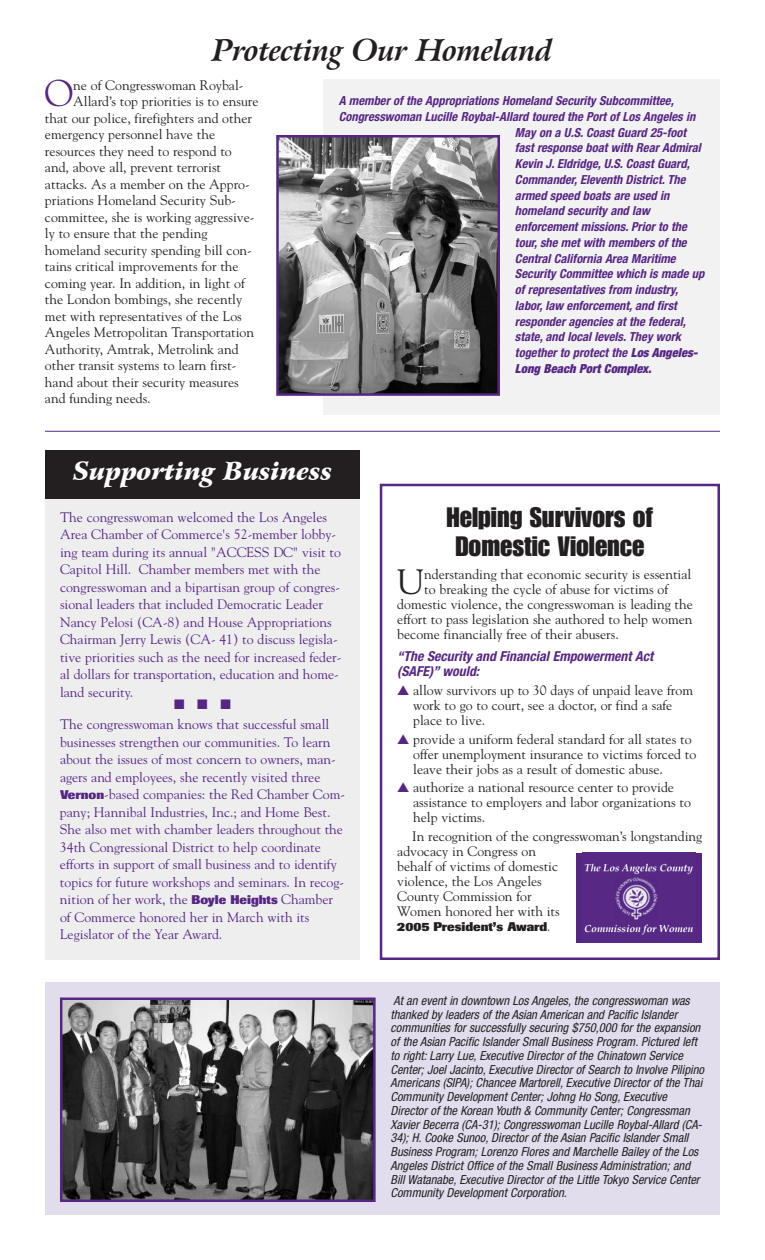
<style>
.page{position:relative;width:765px;height:1260px;background:#fff}
.page>*{position:absolute;margin:0;border:0;box-sizing:border-box;transform-origin:0 0}
.t1{font:37.12px "Goudy";color:#562684}
.t2{font:35px "Goudy";color:#231f20}
.t3{font:italic 700 30px "Arrus BT";letter-spacing:-.02em;color:#231f20}
.t4{font:27.5px/28.8px "Impact";color:#231f20;text-align:center}
.t5{font:italic 900 25px "Arrus BT";color:#fff}
.t6{font:13.75px/15px "Goudy";color:#231f20}
.t7{font:13.75px/17.5px "Goudy";color:#562684}
.t8{font:italic 700 condensed 13.75px/15px "Helvetica Neue";color:#562684}
.t9{font:13.75px "Zapf Dingbats";color:#562684}
.t10{font:italic condensed 12.5px/13.8px "Helvetica Neue";color:#231f20}
.t11{font:italic 700 condensed 12.5px "Helvetica Neue";color:#562684}
.t12{font:italic 900 condensed 12.5px "Helvetica Neue";color:#562684}
.t13{font:800 12.5px "Imago";color:#231f20}
.s1{font-weight:900}
.s2{font-family:"Imago";font-weight:800;font-size:12.5px}
.s3{color:#562684}
.s4{font-family:"Goudy";font-weight:400}
</style>
<div class="page">
<div style="left:45px;top:982px;width:675px;height:233px;background:#e2ddec"></div>
<div style="left:324px;top:79px;width:396px;height:336px;background:#f2f2f3"></div>
<img style="left:279px;top:138px;width:218px;height:255px">
<div style="left:276px;top:135px;width:224px;height:261px;border:2px solid #562684"></div>
<img style="left:63px;top:1001px;width:310px;height:198px">
<div style="left:60px;top:998px;width:316px;height:204px;border:2px solid #562684"></div>
<div style="left:380px;top:484px;width:340px;height:476px;border:2px solid #562684"></div>
<hr style="left:45px;top:431px;width:675px;height:1px;background:#562684">
<div style="left:45px;top:491px;width:315px;height:469px;background:#eeeeef"></div>
<div style="left:576px;top:853px;width:126px;height:90px;background:#562684"></div>
<img style="left:584px;top:863px;width:109px;height:72px">
<div style="left:45px;top:450px;width:315px;height:49px;background:#231f20"></div>
<h3 class="t3" style="left:212px;top:32px;width:342px">Protecting Our Homeland</h3>
<p class="t11" style="left:339px;top:96px;width:337px">A member of the Appropriations Homeland Security Subcommittee,</p>
<p class="t11" style="left:339px;top:112px;width:358px">Congresswoman Lucille Roybal-Allard toured the Port of Los Angeles in</p>
<p class="t11" style="left:515px;top:128px;width:173px">May on a U.S. Coast Guard 25-foot</p>
<p class="t11" style="left:515px;top:143px;width:187px">fast response boat with Rear Admiral</p>
<p class="t11" style="left:515px;top:159px;width:176px">Kevin J. Eldridge, U.S. Coast Guard,</p>
<p class="t11" style="left:515px;top:175px;width:172px">Commander, Eleventh District. The</p>
<p class="t11" style="left:515px;top:191px;width:156px">armed speed boats are used in</p>
<p class="t11" style="left:515px;top:206px;width:137px">homeland security and law</p>
<p class="t11" style="left:515px;top:222px;width:174px">enforcement missions. Prior to the</p>
<p class="t11" style="left:515px;top:238px;width:173px">tour, she met with members of the</p>
<p class="t11" style="left:515px;top:254px;width:162px">Central California Area Maritime</p>
<p class="t11" style="left:515px;top:269px;width:191px">Security Committee which is made up</p>
<p class="t11" style="left:515px;top:285px;width:165px">of representatives from industry,</p>
<p class="t11" style="left:515px;top:301px;width:163px">labor, law enforcement, and first</p>
<p class="t11" style="left:515px;top:317px;width:172px">responder agencies at the federal,</p>
<p class="t11" style="left:515px;top:332px;width:168px">state, and local levels. They work</p>
<p class="t11" style="left:515px;top:348px;width:185px">together to protect the <span class="s1">Los Angeles-</span></p>
<p class="t12" style="left:515px;top:364px;width:138px">Long Beach Port Complex.</p>
<h1 class="t1" style="left:44px;top:79px;width:30px">O</h1>
<p class="t6" style="left:73px;top:79px;width:172px">ne of Congresswoman Roybal-</p>
<p class="t6" style="left:73px;top:95px;width:187px">Allard’s top priorities is to ensure</p>
<p class="t6" style="left:45px;top:112px;width:209px">that our police, firefighters and other</p>
<p class="t6" style="left:45px;top:128px;width:172px">emergency personnel have the</p>
<p class="t6" style="left:45px;top:145px;width:188px">resources they need to respond to</p>
<p class="t6" style="left:45px;top:161px;width:178px">and, above all, prevent terrorist</p>
<p class="t6" style="left:45px;top:178px;width:206px">attacks. As a member on the Appro-</p>
<p class="t6" style="left:45px;top:194px;width:192px">priations Homeland Security Sub-</p>
<p class="t6" style="left:45px;top:211px;width:211px">committee, she is working aggressive-</p>
<p class="t6" style="left:45px;top:227px;width:164px">ly to ensure that the pending</p>
<p class="t6" style="left:45px;top:244px;width:208px">homeland security spending bill con-</p>
<p class="t6" style="left:45px;top:260px;width:195px">tains critical improvements for the</p>
<p class="t6" style="left:45px;top:277px;width:201px">coming year. In addition, in light of</p>
<p class="t6" style="left:45px;top:293px;width:199px">the London bombings, she recently</p>
<p class="t6" style="left:45px;top:310px;width:198px">met with representatives of the Los</p>
<p class="t6" style="left:45px;top:326px;width:211px">Angeles Metropolitan Transportation</p>
<p class="t6" style="left:45px;top:343px;width:195px">Authority, Amtrak, Metrolink and</p>
<p class="t6" style="left:45px;top:359px;width:193px">other transit systems to learn first-</p>
<p class="t6" style="left:45px;top:376px;width:195px">hand about their security measures</p>
<p class="t6" style="left:45px;top:392px;width:107px">and funding needs.</p>
<h3 class="t5" style="left:73px;top:455px;width:261px">Supporting Business</h3>
<p class="t7" style="left:60px;top:509px;width:283px">The congresswoman welcomed the Los Angeles Area Chamber of Commerce's 52-member lobby&shy;ing team during its annual "ACCESS DC" visit to Capitol Hill. Chamber members met with the congresswoman and a bipartisan group of congres&shy;sional leaders that included Democratic Leader Nancy Pelosi (CA-8) and House Appropriations Chairman Jerry Lewis (CA- 41) to discuss legisla&shy;tive priorities such as the need for increased feder&shy;al dollars for transportation, education and home&shy;land security.</p>
<p class="t9" style="left:174px;top:698px;width:58px">■ ■ ■</p>
<p class="t7" style="left:60px;top:717px;width:286px">The congresswoman knows that successful small businesses strengthen our communities. To learn about the issues of most concern to owners, man&shy;agers and employees, she recently visited three <span class="s2">Vernon</span>-based companies: the Red Chamber Com&shy;pany; Hannibal Industries, Inc.; and Home Best.<br>She also met with chamber leaders throughout the 34th Congressional District to help coordinate efforts in support of small business and to identify topics for future workshops and seminars. In recog&shy;nition of her work, the <span class="s2">Boyle Heights</span> Chamber of Commerce honored her in March with its Legislator of the Year Award.</p>
<h3 class="t4" style="left:447px;top:504px;width:208px">Helping Survivors of<br>Domestic Violence</h3>
<h2 class="t2" style="left:397px;top:568px;width:29px">U</h2>
<p class="t6" style="left:424px;top:568px;width:269px">nderstanding that economic security is essential</p>
<p class="t6" style="left:424px;top:583px;width:246px">to breaking the cycle of abuse for victims of</p>
<p class="t6" style="left:397px;top:598px;width:297px">domestic violence, the congresswoman is leading the</p>
<p class="t6" style="left:397px;top:613px;width:297px">effort to pass legislation she authored to help women</p>
<p class="t6" style="left:397px;top:628px;width:223px">become financially free of their abusers.</p>
<p class="t8" style="left:397px;top:650px;width:258px">“The Security and Financial Empowerment Act (SAFE)” would:</p>
<p class="t6" style="left:413px;top:684px;width:281px;text-indent:-16px"><span class="s3">▲</span> allow survivors up to 30 days of unpaid leave from work to go to court, see a doctor, or find a safe place to live.</p>
<p class="t6" style="left:413px;top:733px;width:285px;text-indent:-16px"><span class="s3">▲</span> provide a uniform federal standard for all states to offer unemployment insurance to victims forced to leave their jobs as a result of domestic abuse.</p>
<p class="t6" style="left:413px;top:781px;width:279px;text-indent:-16px"><span class="s3">▲</span> authorize a national resource center to provide assistance to employers and labor organizations to help victims.</p>
<p class="t6" style="left:397px;top:830px;width:306px;text-indent:15px">In recognition of the congresswoman’s longstanding advocacy in Congress on<br>behalf of victims of domestic<br>violence, the Los Angeles<br>County Commission for<br>Women honored her with its</p>
<p class="t13" style="left:397px;top:922px;width:155px">2005 President’s Award<span class="s4">.</span></p>
<p class="t10" style="left:391px;top:995px;width:315px">At an event in downtown Los Angeles, the congresswoman was thanked by leaders of the Asian American and Pacific Islander communities for successfully securing $750,000 for the expansion of the Asian Pacific Islander Small Business Program. Pictured left to right: Larry Lue, Executive Director of the Chinatown Service Center; Joel Jacinto, Executive Director of Search to Involve Pilipino Americans (SIPA); Chancee Martorell, Executive Director of the Thai Community Development Center; Johng Ho Song, Executive Director of the Korean Youth &amp; Community Center; Congressman Xavier Becerra (CA-31); Congresswoman Lucille Roybal-Allard (CA-34); H. Cooke Sunoo, Director of the Asian Pacific Islander Small Business Program; Lorenzo Flores and Marchelle Bailey of the Los Angeles District Office of the Small Business Administration; and Bill Watanabe, Executive Director of the Little Tokyo Service Center Community Development Corporation.</p>
</div>
